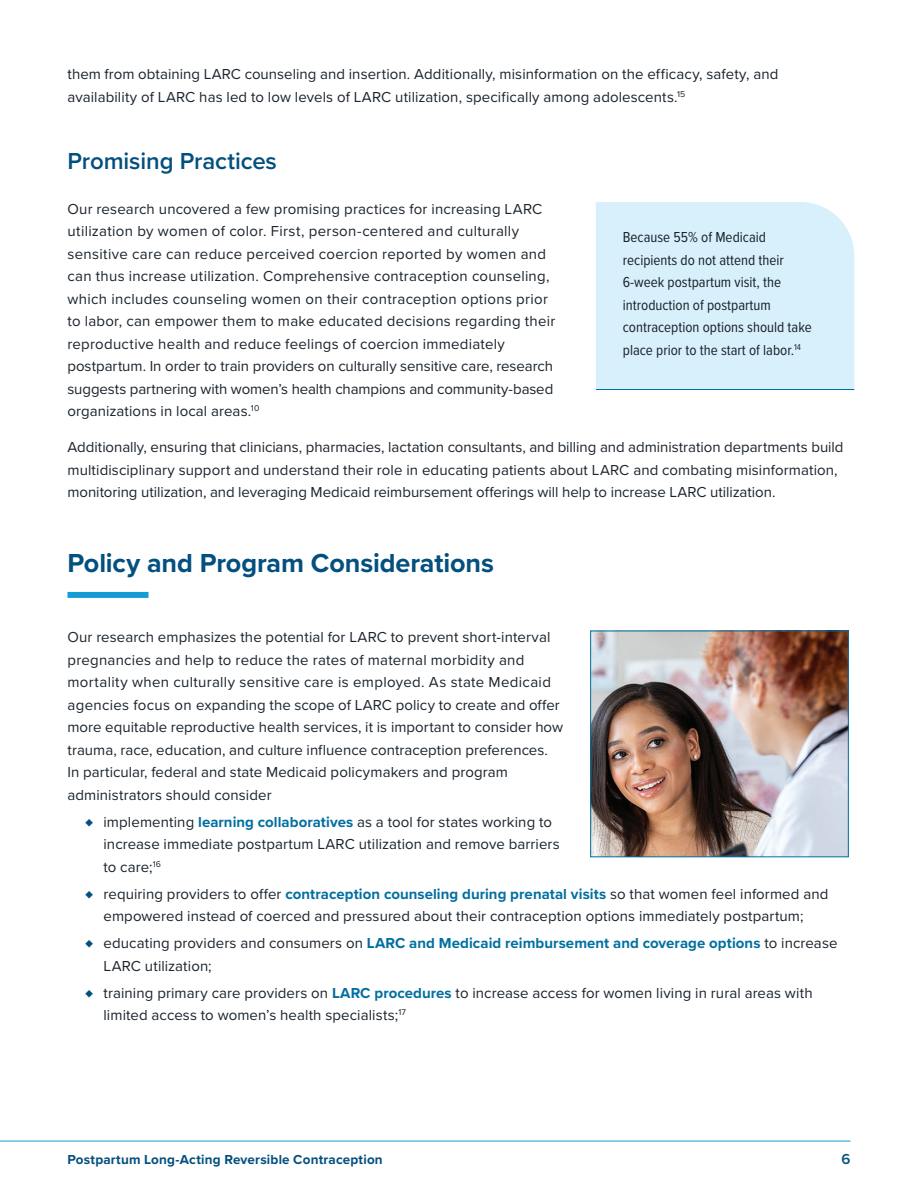
<style>
.page{position:relative;width:918px;height:1188px;background:#fff}
.page>*{position:absolute;margin:0;border:0;box-sizing:border-box;transform-origin:0 0}
.H2_with_Rule{font:700 27px "Proxima Nova";letter-spacing:-.005em;color:#034f7e}
.t1{font:600 24px "Proxima Nova";letter-spacing:-.005em;color:#034f7e}
.Body_Paragraph{font:15px/22.5px "Proxima Nova";letter-spacing:.005em;color:#1a232c}
.Bullet_1{font:15px/22.5px "Proxima Nova";letter-spacing:.005em;color:#1a232c}
.Callout{font:15px/22.5px "Proxima Nova Cond";color:#1a232c}
.t2{font:600 15px "Proxima Nova";color:#034f7e}
.t3{font:700 13.5px "Proxima Nova";letter-spacing:.015em;color:#034f7e}
.s1{color:#034f7e}
.s2{font-weight:700;color:#006fa0}
</style>
<div class="page">
<hr style="left:0;top:1141px;width:850px;height:1px;background:#159cd7">
<div style="left:68px;top:592px;width:80px;height:6px;background:#159cd7"></div>
<img style="left:592px;top:633px;width:255px;height:222px">
<div style="left:590px;top:631px;width:259px;height:226px;border:1px solid #006fa0"></div>
<div style="left:596px;top:202px;width:258px;height:187px;background:#d7f0fb"></div>
<hr style="left:596px;top:389px;width:258px;height:1px;background:#006fa0">
<p class="Body_Paragraph" style="left:68px;top:62px;width:712px">them from obtaining LARC counseling and insertion. Additionally, misinformation on the efficacy, safety, and availability of LARC has led to low levels of LARC utilization, specifically among adolescents.<sup>15</sup></p>
<h3 class="t1" style="left:68px;top:143px;width:211px">Promising Practices</h3>
<p class="Body_Paragraph" style="left:68px;top:197px;width:489px">Our research uncovered a few promising practices for increasing LARC utilization by women of color. First, person-centered and culturally sensitive care can reduce perceived coercion reported by women and can thus increase utilization. Comprehensive contraception counseling, which includes counseling women on their contraception options prior to labor, can empower them to make educated decisions regarding their reproductive health and reduce feelings of coercion immediately postpartum. In order to train providers on culturally sensitive care, research suggests partnering with women’s health champions and community-based organizations in local areas.<sup>10</sup></p>
<p class="Body_Paragraph" style="left:68px;top:436px;width:778px">Additionally, ensuring that clinicians, pharmacies, lactation consultants, and billing and administration departments build multidisciplinary support and understand their role in educating patients about LARC and combating misinformation, monitoring utilization, and leveraging Medicaid reimbursement offerings will help to increase LARC utilization.</p>
<p class="Callout" style="left:623px;top:225px;width:190px">Because 55% of Medicaid recipients do not attend their<br>6-week postpartum visit, the introduction of postpartum contraception options should take place prior to the start of labor.<sup>14</sup></p>
<p class="H2_with_Rule" style="left:68px;top:543px;width:428px">Policy and Program Considerations</p>
<p class="Body_Paragraph" style="left:68px;top:625px;width:497px">Our research emphasizes the potential for LARC to prevent short-interval pregnancies and help to reduce the rates of maternal morbidity and mortality when culturally sensitive care is employed. As state Medicaid agencies focus on expanding the scope of LARC policy to create and offer more equitable reproductive health services, it is important to consider how trauma, race, education, and culture influence contraception preferences.<br>In particular, federal and state Medicaid policymakers and program administrators should consider</p>
<p class="Bullet_1" style="left:104px;top:810px;width:458px;text-indent:-18px"><span class="s1">♦</span> implementing <span class="s2">learning collaboratives</span> as a tool for states working to increase immediate postpartum LARC utilization and remove barriers to care;<sup>16</sup></p>
<p class="Bullet_1" style="left:86px;top:882px;width:744px;text-align:center"><span class="s1">♦</span> requiring providers to offer <span class="s2">contraception counseling during prenatal visits</span> so that women feel informed and empowered instead of coerced and pressured about their contraception options immediately postpartum;</p>
<p class="Bullet_1" style="left:104px;top:931px;width:735px;text-indent:-18px"><span class="s1">♦</span> educating providers and consumers on <span class="s2">LARC and Medicaid reimbursement and coverage options</span> to increase<br>LARC utilization;</p>
<p class="Bullet_1" style="left:104px;top:981px;width:711px;text-indent:-18px"><span class="s1">♦</span> training primary care providers on <span class="s2">LARC procedures</span> to increase access for women living in rural areas with limited access to women’s health specialists;<sup>17</sup></p>
<p class="t3" style="left:68px;top:1149px;width:317px">Postpartum Long-Acting Reversible Contraception</p>
<p class="t2" style="left:841px;top:1148px;width:11px">6</p>
</div>
